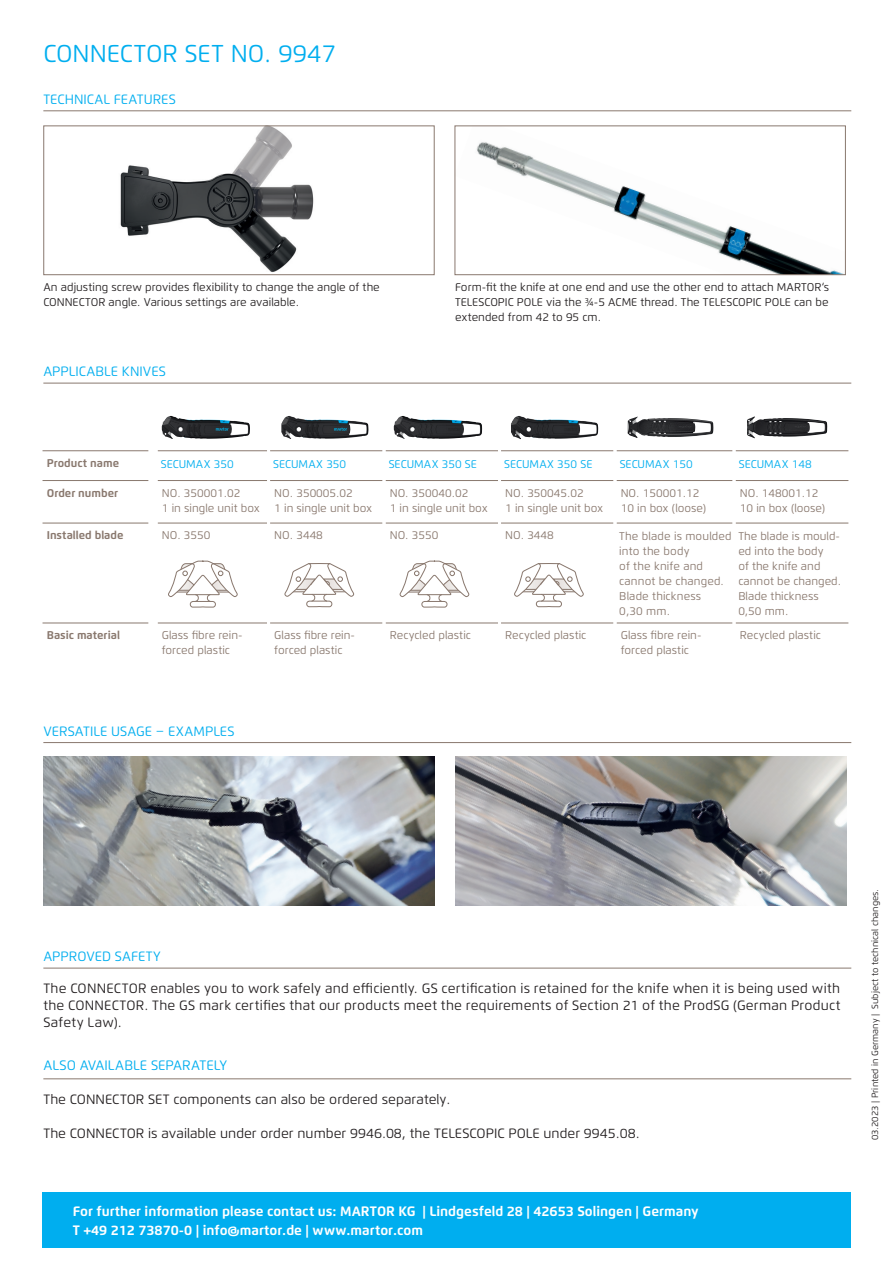
<style>
.page{position:relative;width:893px;height:1263px;background:#fff}
.page>*{position:absolute;margin:0;border:0;box-sizing:border-box;transform-origin:0 0}
.t1{font:24.3px "Flexo";color:#00aeef}
.t2{font:700 13.65px/19.2px "Flexo";color:#fff}
.t3{font:13.65px "Flexo";color:#00aeef}
.t4{font:13.5px/17px "Flexo";color:#231f20;text-align:justify}
.t5{font:13.5px "Flexo";color:#00aeef}
.t6{font:11.25px/14.9px "Flexo";color:#89786e}
.t7{font:11.25px/14.9px "Flexo";color:#231f20}
.t8{font:11.25px "Flexo";color:#00aeef}
.t9{font:700 11.25px "Flexo";color:#89786e}
.t10{font:9px "Flexo";color:#231f20}
</style>
<div class="page">
<img style="left:120px;top:127px;width:194px;height:145px">
<div style="left:43px;top:125px;width:392px;height:150px;border:1px solid #89786e"></div>
<img style="left:43px;top:757px;width:392px;height:149px">
<img style="left:455px;top:757px;width:391px;height:149px">
<img style="left:476px;top:142px;width:365px;height:131px">
<div style="left:455px;top:125px;width:391px;height:150px;border:1px solid #89786e"></div>
<div style="left:43px;top:1193px;width:807px;height:55px;background:#00aeef"></div>
<hr style="left:43px;top:111px;width:808px;height:1px;background:#89786e">
<hr style="left:43px;top:968px;width:808px;height:1px;background:#89786e">
<hr style="left:43px;top:1078px;width:808px;height:1px;background:#89786e">
<hr style="left:43px;top:742px;width:808px;height:1px;background:#89786e">
<hr style="left:43px;top:383px;width:808px;height:1px;background:#89786e">
<svg style="left:158px;top:416px;width:575px;height:207px"></svg>
<svg style="left:736px;top:424px;width:113px;height:199px"></svg>
<hr style="left:43px;top:450px;width:106px;height:1px;background:#89786e">
<hr style="left:158px;top:450px;width:109px;height:1px;background:#89786e">
<hr style="left:270px;top:450px;width:113px;height:1px;background:#89786e">
<hr style="left:386px;top:450px;width:112px;height:1px;background:#89786e">
<hr style="left:501px;top:450px;width:112px;height:1px;background:#89786e">
<hr style="left:616px;top:450px;width:117px;height:1px;background:#89786e">
<hr style="left:736px;top:450px;width:113px;height:1px;background:#89786e">
<hr style="left:43px;top:480px;width:106px;height:1px;background:#89786e">
<hr style="left:158px;top:480px;width:109px;height:1px;background:#89786e">
<hr style="left:270px;top:480px;width:113px;height:1px;background:#89786e">
<hr style="left:386px;top:480px;width:112px;height:1px;background:#89786e">
<hr style="left:501px;top:480px;width:112px;height:1px;background:#89786e">
<hr style="left:616px;top:480px;width:117px;height:1px;background:#89786e">
<hr style="left:736px;top:480px;width:113px;height:1px;background:#89786e">
<hr style="left:43px;top:523px;width:106px;height:1px;background:#89786e">
<hr style="left:158px;top:523px;width:109px;height:1px;background:#89786e">
<hr style="left:270px;top:523px;width:113px;height:1px;background:#89786e">
<hr style="left:386px;top:523px;width:112px;height:1px;background:#89786e">
<hr style="left:501px;top:523px;width:112px;height:1px;background:#89786e">
<hr style="left:616px;top:523px;width:117px;height:1px;background:#89786e">
<hr style="left:736px;top:523px;width:113px;height:1px;background:#89786e">
<hr style="left:43px;top:623px;width:106px;height:1px;background:#89786e">
<hr style="left:158px;top:623px;width:109px;height:1px;background:#89786e">
<hr style="left:270px;top:623px;width:113px;height:1px;background:#89786e">
<hr style="left:386px;top:623px;width:112px;height:1px;background:#89786e">
<hr style="left:501px;top:623px;width:112px;height:1px;background:#89786e">
<hr style="left:616px;top:623px;width:117px;height:1px;background:#89786e">
<hr style="left:736px;top:623px;width:113px;height:1px;background:#89786e">
<hr style="left:267px;top:404px;width:3px;height:47px;background:#fff">
<hr style="left:267px;top:451px;width:3px;height:29px;background:#fff">
<hr style="left:267px;top:480px;width:3px;height:43px;background:#fff">
<hr style="left:267px;top:523px;width:3px;height:100px;background:#fff">
<hr style="left:383px;top:404px;width:3px;height:47px;background:#fff">
<hr style="left:498px;top:404px;width:3px;height:47px;background:#fff">
<hr style="left:383px;top:451px;width:3px;height:29px;background:#fff">
<hr style="left:498px;top:451px;width:3px;height:29px;background:#fff">
<hr style="left:383px;top:480px;width:3px;height:43px;background:#fff">
<hr style="left:498px;top:480px;width:3px;height:43px;background:#fff">
<hr style="left:383px;top:523px;width:3px;height:100px;background:#fff">
<hr style="left:498px;top:523px;width:3px;height:100px;background:#fff">
<hr style="left:613px;top:404px;width:3px;height:47px;background:#fff">
<hr style="left:613px;top:451px;width:3px;height:29px;background:#fff">
<hr style="left:613px;top:480px;width:3px;height:43px;background:#fff">
<hr style="left:613px;top:523px;width:3px;height:100px;background:#fff">
<img style="left:747px;top:416px;width:80px;height:22px">
<img style="left:281px;top:416px;width:88px;height:23px">
<img style="left:627px;top:417px;width:86px;height:21px">
<img style="left:394px;top:416px;width:88px;height:23px">
<img style="left:511px;top:416px;width:87px;height:23px">
<svg style="left:167px;top:560px;width:71px;height:48px"></svg>
<svg style="left:398px;top:560px;width:71px;height:48px"></svg>
<svg style="left:284px;top:563px;width:70px;height:44px"></svg>
<svg style="left:514px;top:563px;width:70px;height:44px"></svg>
<img style="left:162px;top:416px;width:88px;height:23px">
<h1 class="t1" style="left:43px;top:38px;width:294px">CONNECTOR SET NO. 9947</h1>
<p class="t5" style="left:43px;top:91px;width:134px">TECHNICAL FEATURES</p>
<p class="t7" style="left:43px;top:280px;width:338px">An adjusting screw provides flexibility to change the angle of the<br>CONNECTOR angle. Various settings are available.</p>
<p class="t7" style="left:455px;top:280px;width:376px;text-align:justify">Form-fit the knife at one end and use the other end to attach MARTOR‘s TELESCOPIC POLE via the ¾-5 ACME thread. The TELESCOPIC POLE can be extended from 42 to 95 cm.</p>
<p class="t5" style="left:43px;top:363px;width:124px">APPLICABLE KNIVES</p>
<p class="t9" style="left:47px;top:456px;width:74px">Product name</p>
<p class="t8" style="left:161px;top:457px;width:75px">SECUMAX 350</p>
<p class="t8" style="left:273px;top:457px;width:75px">SECUMAX 350</p>
<p class="t8" style="left:389px;top:457px;width:90px">SECUMAX 350 SE</p>
<p class="t8" style="left:504px;top:457px;width:90px">SECUMAX 350 SE</p>
<p class="t8" style="left:620px;top:457px;width:75px">SECUMAX 150</p>
<p class="t8" style="left:739px;top:457px;width:75px">SECUMAX 148</p>
<p class="t9" style="left:47px;top:486px;width:73px">Order number</p>
<p class="t6" style="left:162px;top:485px;width:99px">NO. 350001.02<br>1 in single unit box</p>
<p class="t6" style="left:274px;top:485px;width:99px">NO. 350005.02<br>1 in single unit box</p>
<p class="t6" style="left:390px;top:485px;width:99px">NO. 350040.02<br>1 in single unit box</p>
<p class="t6" style="left:505px;top:485px;width:99px">NO. 350045.02<br>1 in single unit box</p>
<p class="t6" style="left:621px;top:485px;width:87px">NO. 150001.12<br>10 in box (loose)</p>
<p class="t6" style="left:740px;top:485px;width:87px">NO. 148001.12<br>10 in box (loose)</p>
<p class="t9" style="left:47px;top:529px;width:78px">Installed blade</p>
<p class="t6" style="left:162px;top:528px;width:50px">NO. 3550</p>
<p class="t6" style="left:274px;top:528px;width:50px">NO. 3448</p>
<p class="t6" style="left:390px;top:528px;width:50px">NO. 3550</p>
<p class="t6" style="left:505px;top:528px;width:50px">NO. 3448</p>
<p class="t6" style="left:619px;top:529px;width:114px">The blade is moulded into the body<br>of the knife and cannot be changed.<br>Blade thickness<br>0,30 mm.</p>
<p class="t6" style="left:738px;top:529px;width:104px">The blade is mould&shy;ed into the body<br>of the knife and cannot be changed.<br>Blade thickness<br>0,50 mm.</p>
<p class="t9" style="left:47px;top:628px;width:75px">Basic material</p>
<p class="t6" style="left:162px;top:628px;width:82px">Glass fibre rein&shy;forced plastic</p>
<p class="t6" style="left:274px;top:628px;width:82px">Glass fibre rein&shy;forced plastic</p>
<p class="t6" style="left:390px;top:628px;width:83px">Recycled plastic</p>
<p class="t6" style="left:505px;top:628px;width:83px">Recycled plastic</p>
<p class="t6" style="left:621px;top:628px;width:82px">Glass fibre rein&shy;forced plastic</p>
<p class="t6" style="left:740px;top:628px;width:83px">Recycled plastic</p>
<p class="t5" style="left:43px;top:723px;width:193px">VERSATILE USAGE – EXAMPLES</p>
<p class="t5" style="left:43px;top:948px;width:119px">APPROVED SAFETY</p>
<p class="t4" style="left:43px;top:980px;width:799px">The CONNECTOR enables you to work safely and efficiently. GS certification is retained for the knife when it is being used with the CONNECTOR. The GS mark certifies that our products meet the requirements of Section 21 of the ProdSG (German Product Safety Law).</p>
<p class="t3" style="left:43px;top:1056px;width:185px">ALSO AVAILABLE SEPARATELY</p>
<p class="t4" style="left:43px;top:1090px;width:409px">The CONNECTOR SET components can also be ordered separately.</p>
<p class="t4" style="left:43px;top:1124px;width:598px">The CONNECTOR is available under order number 9946.08, the TELESCOPIC POLE under 9945.08.</p>
<p class="t2" style="left:73px;top:1202px;width:627px">For further information please contact us: MARTOR KG | Lindgesfeld 28 | 42653 Solingen | Germany<br>T +49 212 73870-0 | info@martor.de | www.martor.com</p>
<p class="t10" style="left:870px;top:1140px;width:253px;rotate:-90deg">03.2023 | Printed in Germany | Subject to technical changes.</p>
</div>
